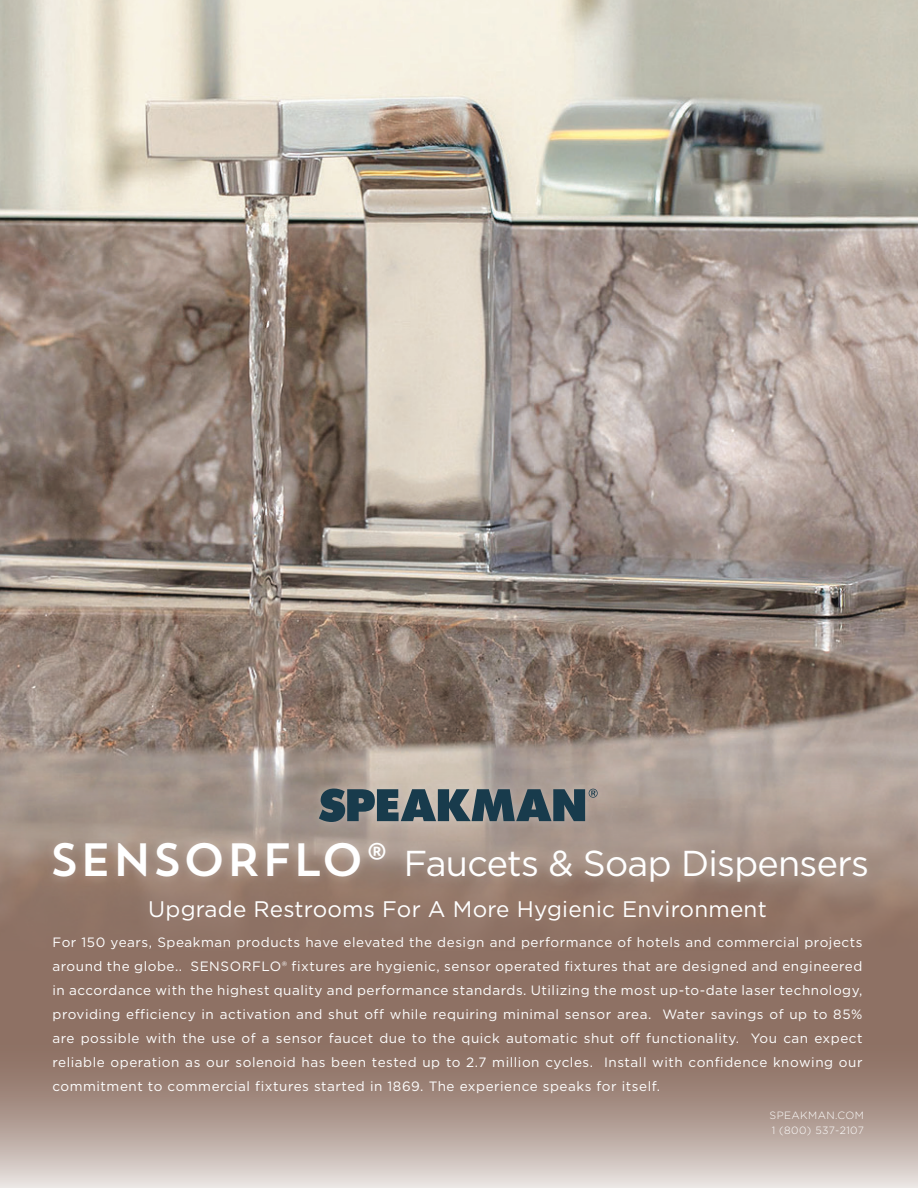
<style>
.page{position:relative;width:918px;height:1188px;background:#fff}
.page>*{position:absolute;margin:0;border:0;box-sizing:border-box;transform-origin:0 0}
.t1{font:36px "Gotham";letter-spacing:-.02em;color:#fff}
.t2{font:22.5px "Gotham";letter-spacing:.01em;color:#fff}
.t3{font:13.5px/24px "Gotham";letter-spacing:.04em;color:#fff;text-align:justify}
.t4{font:300 10.5px "Gotham";letter-spacing:.04em;color:#fff}
.s1{font-family:"Trend Sans One";font-size:46.5px}
</style>
<div class="page">
<img style="left:0;top:0;width:918px;height:773px">
<svg style="left:0;top:773px;width:918px;height:178px;background:#9c8579"></svg>
<svg style="left:0;top:1035px;width:918px;height:153px;background:#af9b92"></svg>
<div style="left:0;top:951px;width:918px;height:84px;background:#8e7164"></div>
<div style="left:44px;top:834px;width:832px;height:58px;background:#fff;opacity:.25"></div>
<div style="left:310px;top:779px;width:297px;height:52px;background:#fff;opacity:.25"></div>
<svg style="left:319px;top:789px;width:279px;height:33px;background:#50626a"></svg>
<p class="t1" style="left:49px;top:841px;width:822px"><span class="s1">SENSORFLO®</span> Faucets &amp; Soap Dispensers</p>
<p class="t2" style="left:148px;top:895px;width:620px">Upgrade Restrooms For A More Hygienic Environment</p>
<p class="t3" style="left:52px;top:930px;width:812px">For 150 years, Speakman products have elevated the design and performance of hotels and commercial projects around the globe.. SENSORFLO® fixtures are hygienic, sensor operated fixtures that are designed and engineered in accordance with the highest quality and performance standards. Utilizing the most up-to-date laser technology, providing efficiency in activation and shut off while requiring minimal sensor area. Water savings of up to 85% are possible with the use of a sensor faucet due to the quick automatic shut off functionality. You can expect reliable operation as our solenoid has been tested up to 2.7 million cycles. Install with confidence knowing our commitment to commercial fixtures started in 1869. The experience speaks for itself.</p>
<p class="t4" style="left:770px;top:1109px;width:96px">SPEAKMAN.COM</p>
<p class="t4" style="left:772px;top:1124px;width:94px">1 (800) 537-2107</p>
</div>
